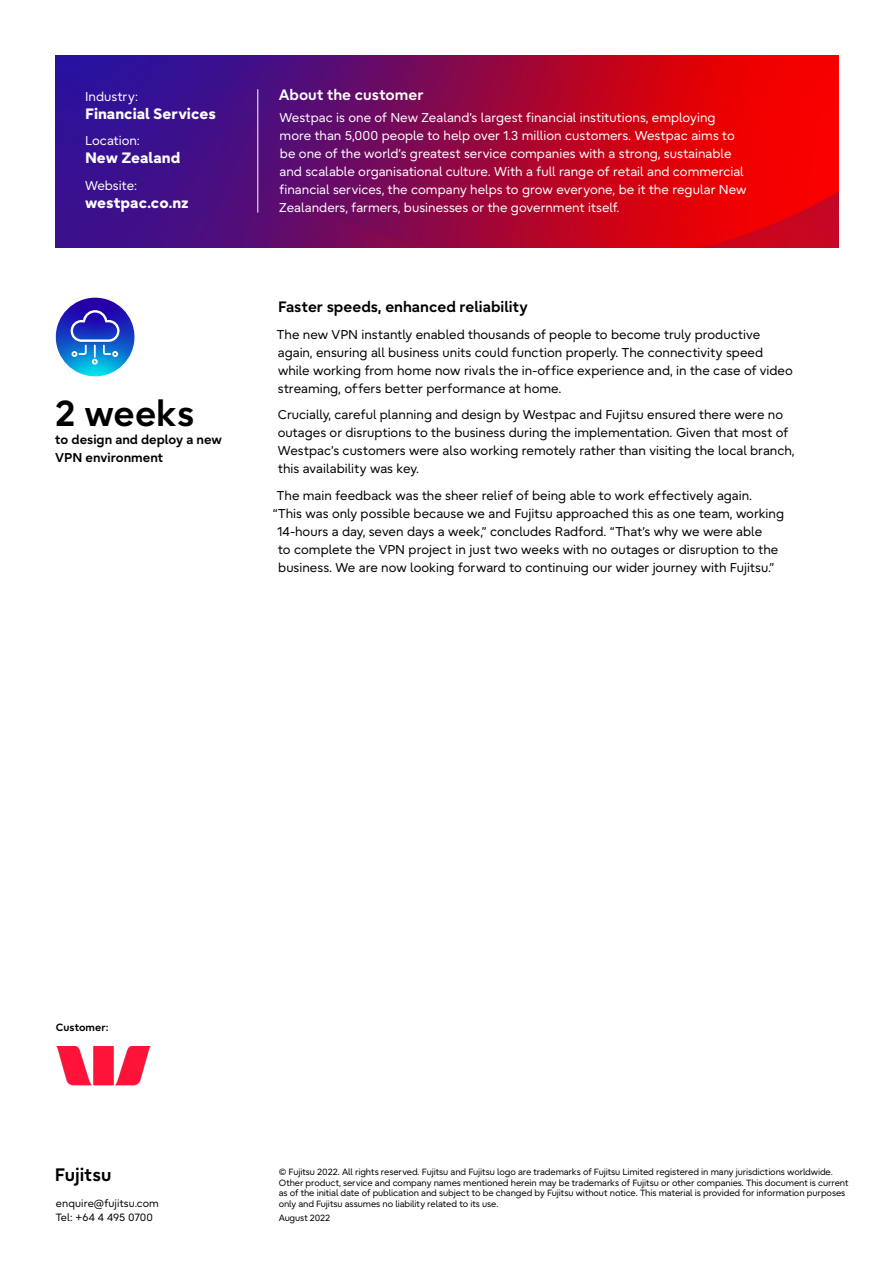
<style>
.page{position:relative;width:893px;height:1263px;background:#fff}
.page>*{position:absolute;margin:0;border:0;box-sizing:border-box;transform-origin:0 0}
.Body_copy_page_1{font:700 36px "Fujitsu Infinity Pro";letter-spacing:.005em;color:#000}
.Sub_head_body_copy{font:700 18px "Fujitsu Infinity Pro";color:#000}
.Body_copy_page_1-2{font:800 15px "Fujitsu Infinity Pro";color:#fff}
.Sub_head_body_copy-2{font:700 15px "Fujitsu Infinity Pro";color:#000}
.Quote_name__title{font:700 15px "Fujitsu Infinity Pro";color:#fff}
.Body_copy_page_2{font:12.75px/18px "Fujitsu Infinity Pro";color:#000}
.Body_copy_page_2-2{font:12.75px/18px "Fujitsu Infinity Pro";color:#fff}
.Body_copy_page_1-3{font:700 12.75px/18px "Fujitsu Infinity Pro";color:#000}
.Body_copy_page_1-4{font:12.75px "Fujitsu Infinity Pro";color:#fff}
.Contact_details{font:10.5px "Fujitsu Infinity Pro";letter-spacing:.005em;color:#000}
.Body_copy_page_1-5{font:700 10.5px "Fujitsu Infinity Pro";color:#000}
.Copyright_text{font:9px/10.5px "Fujitsu Infinity Pro";letter-spacing:-.01em;color:#000}
</style>
<div class="page">
<img style="left:56px;top:298px;width:78px;height:78px;border-radius:39px">
<img style="left:56px;top:56px;width:782px;height:191px">
<hr style="left:258px;top:89px;width:1px;height:124px;background:#fff">
<img style="left:56px;top:1046px;width:95px;height:40px">
<svg style="left:69px;top:309px;width:52px;height:56px;background:#3765cc"></svg>
<p class="Body_copy_page_1-4" style="left:85px;top:88px;width:54px">Industry:</p>
<p class="Body_copy_page_1-2" style="left:85px;top:103px;width:132px">Financial Services</p>
<p class="Body_copy_page_1-4" style="left:85px;top:133px;width:56px">Location:</p>
<p class="Body_copy_page_1-2" style="left:85px;top:148px;width:97px">New Zealand</p>
<p class="Body_copy_page_1-4" style="left:85px;top:177px;width:53px">Website:</p>
<p class="Body_copy_page_1-2" style="left:85px;top:192px;width:105px">westpac.co.nz</p>
<p class="Body_copy_page_1" style="left:55px;top:390px;width:141px">2 weeks</p>
<p class="Body_copy_page_1-3" style="left:55px;top:431px;width:168px">to design and deploy a new<br>VPN environment</p>
<p class="Quote_name__title" style="left:279px;top:85px;width:146px">About the customer</p>
<p class="Body_copy_page_2-2" style="left:279px;top:108px;width:469px">Westpac is one of New Zealand’s largest financial institutions, employing more than 5,000 people to help over 1.3 million customers. Westpac aims to be one of the world’s greatest service companies with a strong, sustainable and scalable organisational culture. With a full range of retail and commercial financial services, the company helps to grow everyone, be it the regular New Zealanders, farmers, businesses or the government itself.</p>
<p class="Sub_head_body_copy-2" style="left:278px;top:297px;width:251px">Faster speeds, enhanced reliability</p>
<p class="Body_copy_page_2" style="left:277px;top:325px;width:517px">The new VPN instantly enabled thousands of people to become truly productive again, ensuring all business units could function properly. The connectivity speed while working from home now rivals the in-of fice experience and, in the case of video streaming, of fers better performance at home.</p>
<p class="Body_copy_page_2" style="left:278px;top:406px;width:518px">Crucially, careful planning and design by Westpac and Fujitsu ensured there were no outages or disruptions to the business during the implementation. Given that most of Westpac’s customers were also working remotely rather than visiting the local branch, this availability was key.</p>
<p class="Body_copy_page_2" style="left:277px;top:486px;width:477px">The main feedback was the sheer relief of being able to work ef fectively again.</p>
<p class="Body_copy_page_2" style="left:273px;top:504px;width:513px">“This was only possible because we and Fujitsu approached this as one team, working</p>
<p class="Body_copy_page_2" style="left:277px;top:522px;width:486px">14-hours a day, seven days a week,” concludes Radford. “That’s why we were able</p>
<p class="Body_copy_page_2" style="left:278px;top:540px;width:502px">to complete the VPN project in just two weeks with no outages or disruption to the</p>
<p class="Body_copy_page_2" style="left:278px;top:558px;width:498px">business. We are now looking forward to continuing our wider journey with Fujitsu.”</p>
<p class="Body_copy_page_1-5" style="left:56px;top:1020px;width:54px">Customer:</p>
<p class="Sub_head_body_copy" style="left:55px;top:1163px;width:58px">Fujitsu</p>
<p class="Contact_details" style="left:56px;top:1197px;width:104px">enquire@fujitsu.com</p>
<p class="Contact_details" style="left:56px;top:1210px;width:99px">Tel: +64 4 495 0700</p>
<p class="Copyright_text" style="left:279px;top:1166px;width:571px">© Fujitsu 2022. All rights reserved. Fujitsu and Fujitsu logo are trademarks of Fujitsu Limited registered in many jurisdictions worldwide.<br>Other product, service and company names mentioned herein may be trademarks of Fujitsu or other companies. This document is current as of the initial date of publication and subject to be changed by Fujitsu without notice. This material is provided for information purposes only and Fujitsu assumes no liability related to its use.</p>
<p class="Copyright_text" style="left:279px;top:1213px;width:53px">August 2022</p>
</div>
